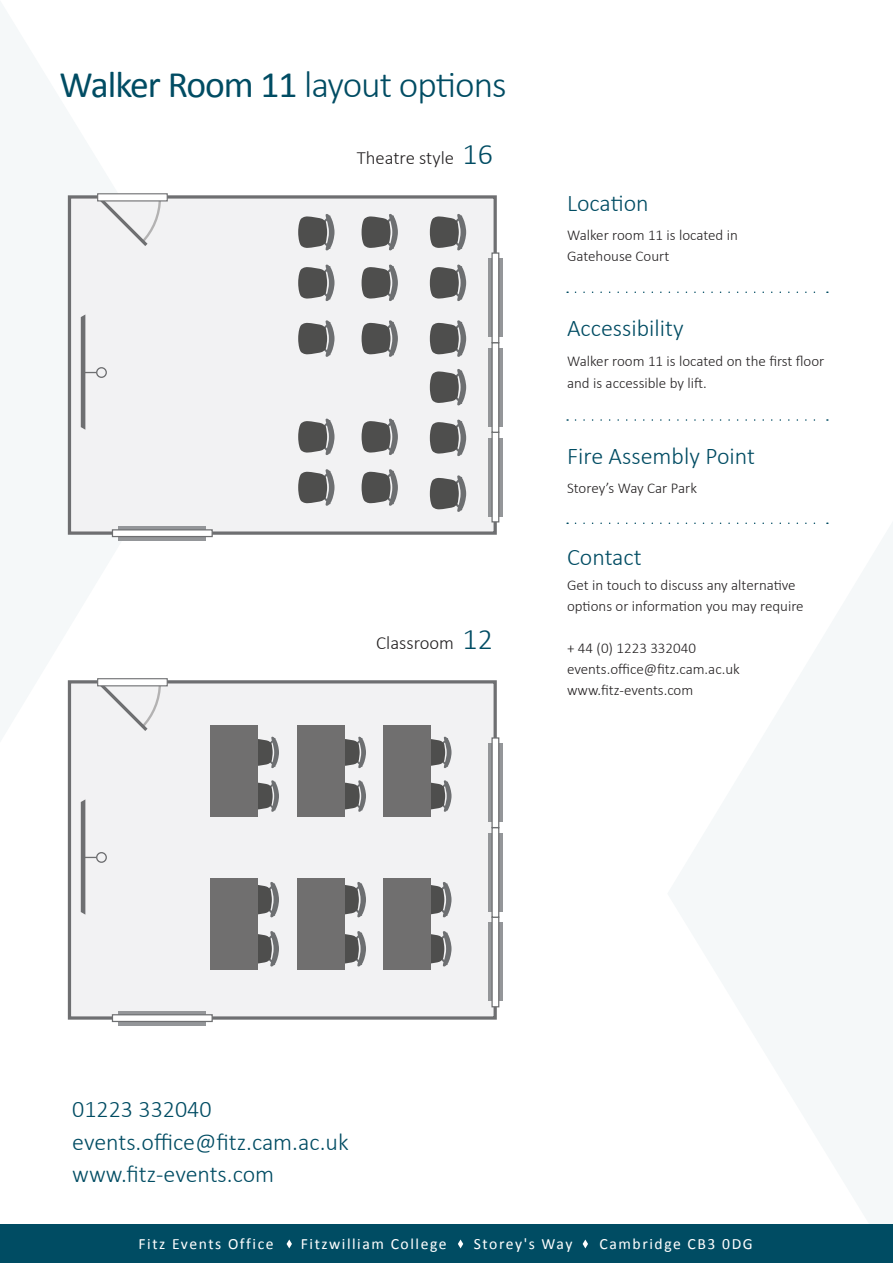
<style>
.page{position:relative;width:893px;height:1263px;background:#fff}
.page>*{position:absolute;margin:0;border:0;box-sizing:border-box;transform-origin:0 0}
.t1{font:300 37.5px "Calibri";letter-spacing:-.025em;color:#004c63}
.t2{font:300 24px/32.7px "Calibri";color:#004c63}
.t3{font:300 18.75px "Calibri";color:#232021}
.t4{font:15.6px "Calibri";letter-spacing:.1em;color:#fff}
.t5{font:300 15px/21px "Calibri";color:#232021}
.s1{font-weight:400}
.s2{font-size:29.85px;color:#004c63}
</style>
<div class="page">
<div style="left:0;top:1225px;width:893px;height:38px;background:#004c63"></div>
<svg style="left:287px;top:1239px;width:5px;height:9px"></svg>
<svg style="left:458px;top:1239px;width:5px;height:9px"></svg>
<svg style="left:583px;top:1239px;width:5px;height:9px"></svg>
<svg style="left:575px;top:291px;width:253px;height:2px"></svg>
<svg style="left:575px;top:419px;width:253px;height:2px"></svg>
<svg style="left:575px;top:522px;width:253px;height:2px"></svg>
<div style="left:68px;top:195px;width:429px;height:340px;background:#f2f2f3;border:3px solid #6e6f71"></div>
<div style="left:96px;top:367px;width:11px;height:11px;border:1px solid #6e6f71;border-radius:50%"></div>
<svg style="left:81px;top:314px;width:15px;height:116px"></svg>
<div style="left:118px;top:526px;width:88px;height:15px;background:#949699"></div>
<div style="left:112px;top:529px;width:101px;height:8px;background:#fff;border:1px solid #6e6f71"></div>
<svg style="left:488px;top:438px;width:15px;height:78px"></svg>
<div style="left:491px;top:432px;width:8px;height:90px;background:#fff;border:1px solid #6e6f71"></div>
<svg style="left:488px;top:348px;width:15px;height:79px"></svg>
<div style="left:491px;top:342px;width:8px;height:91px;background:#fff;border:1px solid #6e6f71"></div>
<svg style="left:488px;top:258px;width:15px;height:79px"></svg>
<div style="left:491px;top:252px;width:8px;height:91px;background:#fff;border:1px solid #6e6f71"></div>
<svg style="left:94px;top:195px;width:68px;height:51px"></svg>
<div style="left:97px;top:193px;width:71px;height:8px;background:#fff;border:1px solid #6e6f71"></div>
<div style="left:68px;top:680px;width:429px;height:340px;background:#f2f2f3;border:3px solid #6e6f71"></div>
<div style="left:96px;top:852px;width:11px;height:11px;border:1px solid #6e6f71;border-radius:50%"></div>
<svg style="left:81px;top:799px;width:15px;height:116px"></svg>
<div style="left:118px;top:1011px;width:88px;height:15px;background:#949699"></div>
<div style="left:112px;top:1014px;width:101px;height:8px;background:#fff;border:1px solid #6e6f71"></div>
<svg style="left:488px;top:922px;width:15px;height:79px"></svg>
<div style="left:491px;top:916px;width:8px;height:91px;background:#fff;border:1px solid #6e6f71"></div>
<svg style="left:488px;top:833px;width:15px;height:79px"></svg>
<div style="left:491px;top:827px;width:8px;height:91px;background:#fff;border:1px solid #6e6f71"></div>
<svg style="left:488px;top:743px;width:15px;height:79px"></svg>
<div style="left:491px;top:737px;width:8px;height:91px;background:#fff;border:1px solid #6e6f71"></div>
<svg style="left:94px;top:680px;width:68px;height:51px"></svg>
<div style="left:97px;top:678px;width:71px;height:8px;background:#fff;border:1px solid #6e6f71"></div>
<svg style="left:430px;top:780px;width:21px;height:32px"></svg>
<svg style="left:430px;top:736px;width:21px;height:32px"></svg>
<div style="left:383px;top:726px;width:47px;height:91px;background:#706f6f"></div>
<svg style="left:430px;top:931px;width:21px;height:36px"></svg>
<svg style="left:430px;top:881px;width:21px;height:37px"></svg>
<div style="left:383px;top:878px;width:47px;height:92px;background:#706f6f"></div>
<svg style="left:345px;top:780px;width:21px;height:32px"></svg>
<svg style="left:345px;top:736px;width:21px;height:32px"></svg>
<div style="left:297px;top:726px;width:48px;height:91px;background:#706f6f"></div>
<svg style="left:345px;top:931px;width:21px;height:36px"></svg>
<svg style="left:345px;top:882px;width:21px;height:36px"></svg>
<div style="left:297px;top:878px;width:48px;height:92px;background:#706f6f"></div>
<svg style="left:258px;top:780px;width:21px;height:32px"></svg>
<svg style="left:258px;top:736px;width:21px;height:32px"></svg>
<div style="left:210px;top:726px;width:48px;height:91px;background:#706f6f"></div>
<svg style="left:258px;top:931px;width:21px;height:36px"></svg>
<svg style="left:258px;top:882px;width:21px;height:36px"></svg>
<div style="left:210px;top:878px;width:48px;height:92px;background:#706f6f"></div>
<svg style="left:362px;top:469px;width:36px;height:37px"></svg>
<svg style="left:362px;top:418px;width:36px;height:37px"></svg>
<svg style="left:298px;top:469px;width:36px;height:37px"></svg>
<svg style="left:298px;top:418px;width:36px;height:37px"></svg>
<svg style="left:362px;top:264px;width:36px;height:37px"></svg>
<svg style="left:362px;top:214px;width:36px;height:37px"></svg>
<svg style="left:298px;top:264px;width:36px;height:37px"></svg>
<svg style="left:362px;top:320px;width:36px;height:37px"></svg>
<svg style="left:430px;top:264px;width:36px;height:37px"></svg>
<svg style="left:430px;top:214px;width:36px;height:37px"></svg>
<svg style="left:430px;top:320px;width:36px;height:37px"></svg>
<svg style="left:430px;top:419px;width:36px;height:38px"></svg>
<svg style="left:430px;top:369px;width:36px;height:37px"></svg>
<svg style="left:430px;top:475px;width:36px;height:37px"></svg>
<svg style="left:298px;top:320px;width:36px;height:37px"></svg>
<svg style="left:298px;top:214px;width:36px;height:37px"></svg>
<h1 class="t1" style="left:60px;top:62px;width:449px"><span class="s1">Walker Room 11</span> layout options</h1>
<p class="t3" style="left:357px;top:146px;width:137px">Theatre style <span class="s2">16</span></p>
<p class="t3" style="left:376px;top:631px;width:118px">Classroom <span class="s2">12</span></p>
<h2 class="t2" style="left:567px;top:186px;width:83px">Location</h2>
<p class="t5" style="left:567px;top:225px;width:172px">Walker room 11 is located in<br>Gatehouse Court</p>
<h2 class="t2" style="left:567px;top:312px;width:118px">Accessibility</h2>
<p class="t5" style="left:567px;top:349px;width:259px;line-height:22.5px">Walker room 11 is located on the first floor and is accessible by lift.</p>
<h2 class="t2" style="left:567px;top:439px;width:189px">Fire Assembly Point</h2>
<p class="t5" style="left:567px;top:478px;width:131px">Storey’s Way Car Park</p>
<h2 class="t2" style="left:567px;top:540px;width:76px">Contact</h2>
<p class="t5" style="left:567px;top:574px;width:238px">Get in touch to discuss any alternative options or information you may require</p>
<p class="t5" style="left:567px;top:637px;width:174px">+ 44 (0) 1223 332040 events.office@fitz.cam.ac.uk www.fitz-events.com</p>
<h2 class="t2" style="left:72px;top:1092px;width:278px">01223 332040 events.office@fitz.cam.ac.uk www.fitz-events.com</h2>
<p class="t4" style="left:138px;top:1234px;width:137px">Fitz Events Office</p>
<p class="t4" style="left:301px;top:1234px;width:147px">Fitzwilliam College</p>
<p class="t4" style="left:474px;top:1234px;width:100px">Storey's Way</p>
<p class="t4" style="left:600px;top:1234px;width:155px">Cambridge CB3 0DG</p>
</div>
